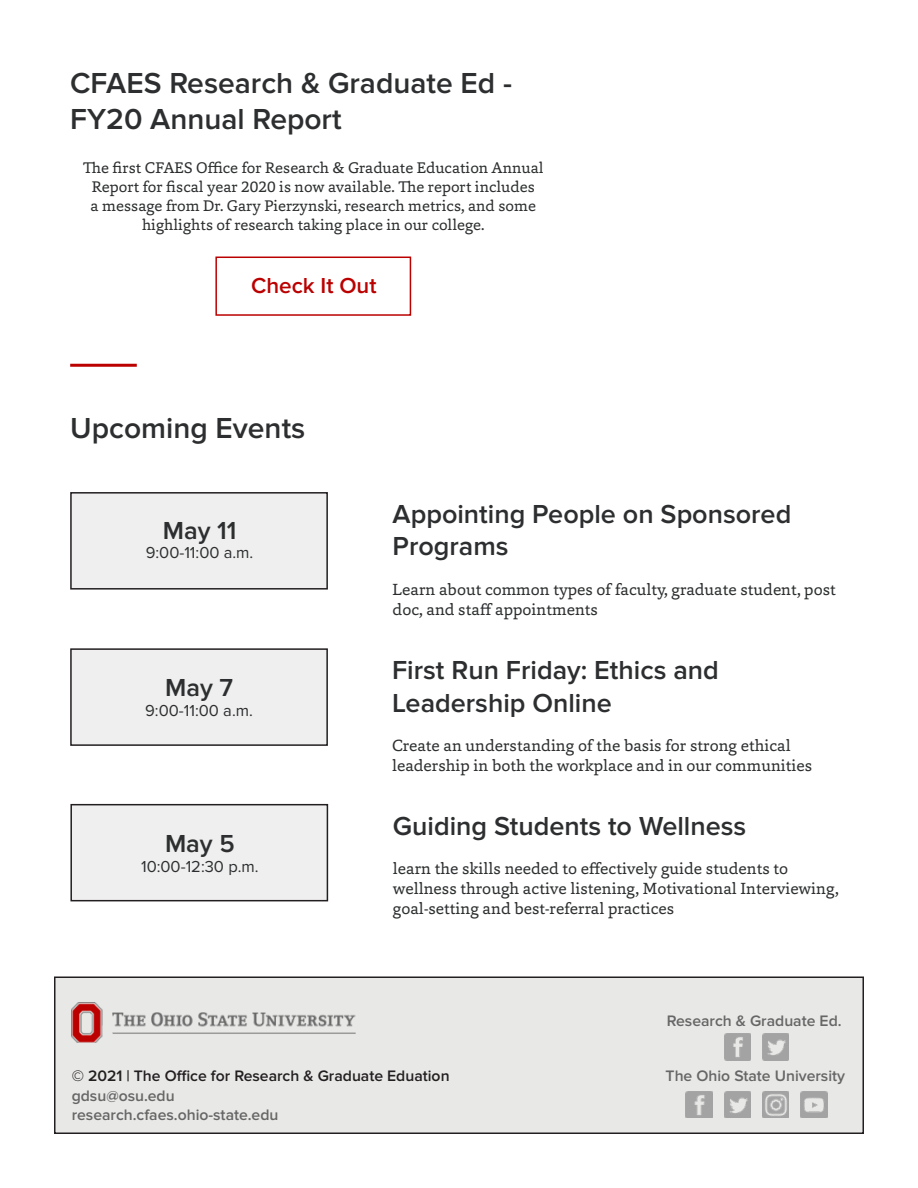
<style>
.page{position:relative;width:918px;height:1188px;background:#fff}
.page>*{position:absolute;margin:0;border:0;box-sizing:border-box;transform-origin:0 0}
.t1{font:600 30px/36px "Proxima Nova";color:#2c2e2f}
.t2{font:600 27px/32.4px "Proxima Nova";color:#2c2e2f}
.t3{font:600 25.5px "Proxima Nova";color:#2c2e2f}
.t4{font:600 22.5px "Proxima Nova";color:#b00}
.t5{font:16.5px/19.8px "Capita";color:#2c2e2f}
.t6{font:16.5px "Proxima Nova";color:#2c2e2f}
.t7{font:15.75px/18.9px "Capita";color:#2c2e2f;text-align:center}
.t8{font:600 15.75px "Proxima Nova";color:#666}
.t9{font:600 15.75px "Proxima Nova";color:#231f20}
</style>
<div class="page">
<div style="left:55px;top:977px;width:808px;height:156px;background:#e8e8e7"></div>
<div style="left:54px;top:976px;width:810px;height:158px;border:2px solid #231f20"></div>
<img style="left:72px;top:1003px;width:284px;height:39px">
<img style="left:724px;top:1034px;width:27px;height:26px">
<img style="left:762px;top:1034px;width:27px;height:26px">
<img style="left:686px;top:1091px;width:26px;height:27px">
<img style="left:724px;top:1091px;width:27px;height:27px">
<img style="left:762px;top:1091px;width:27px;height:27px">
<img style="left:801px;top:1091px;width:26px;height:27px">
<div style="left:71px;top:649px;width:256px;height:96px;background:#efefef"></div>
<div style="left:70px;top:648px;width:258px;height:98px;border:2px solid #231f20"></div>
<div style="left:71px;top:493px;width:256px;height:96px;background:#efefef"></div>
<div style="left:70px;top:492px;width:258px;height:98px;border:2px solid #231f20"></div>
<div style="left:71px;top:805px;width:256px;height:96px;background:#efefef"></div>
<div style="left:70px;top:804px;width:258px;height:97px;border:2px solid #231f20"></div>
<div style="left:215px;top:257px;width:196px;height:59px;background:#fff;border:2px solid #b00"></div>
<hr style="left:70px;top:364px;width:67px;height:3px;background:#b00">
<p class="t1" style="left:70px;top:66px;width:443px">CFAES Research &amp; Graduate Ed -<br>FY20 Annual Report</p>
<p class="t7" style="left:83px;top:158px;width:462px">The first CFAES Office for Research &amp; Graduate Education Annual Report for fiscal year 2020 is now available. The report includes<br>a message from Dr. Gary Pierzynski, research metrics, and some highlights of research taking place in our college.</p>
<p class="t4" style="left:251px;top:273px;width:127px">Check It Out</p>
<p class="t1" style="left:70px;top:411px;width:237px">Upcoming Events</p>
<p class="t3" style="left:163px;top:515px;width:75px">May 11</p>
<p class="t6" style="left:146px;top:543px;width:109px">9:00-11:00 a.m.</p>
<p class="t3" style="left:165px;top:673px;width:69px">May 7</p>
<p class="t6" style="left:145px;top:701px;width:109px">9:00-11:00 a.m.</p>
<p class="t3" style="left:165px;top:829px;width:71px">May 5</p>
<p class="t6" style="left:141px;top:857px;width:119px">10:00-12:30 p.m.</p>
<p class="t2" style="left:393px;top:498px;width:400px">Appointing People on Sponsored<br>Programs</p>
<p class="t5" style="left:393px;top:579px;width:445px">Learn about common types of faculty, graduate student, post doc, and staff appointments</p>
<p class="t2" style="left:392px;top:655px;width:328px">First Run Friday: Ethics and<br>Leadership Online</p>
<p class="t5" style="left:392px;top:735px;width:422px">Create an understanding of the basis for strong ethical leadership in both the workplace and in our communities</p>
<p class="t2" style="left:393px;top:810px;width:355px">Guiding Students to Wellness</p>
<p class="t5" style="left:393px;top:859px;width:447px">learn the skills needed to effectively guide students to wellness through active listening, Motivational Interviewing, goal-setting and best-referral practices</p>
<p class="t8" style="left:667px;top:1011px;width:176px">Research &amp; Graduate Ed.</p>
<p class="t9" style="left:72px;top:1066px;width:379px">© 2021 | The Office for Research &amp; Graduate Eduation</p>
<p class="t8" style="left:72px;top:1087px;width:105px">gdsu@osu.edu</p>
<p class="t8" style="left:72px;top:1105px;width:208px">research.cfaes.ohio-state.edu</p>
<p class="t8" style="left:666px;top:1066px;width:181px">The Ohio State University</p>
</div>
